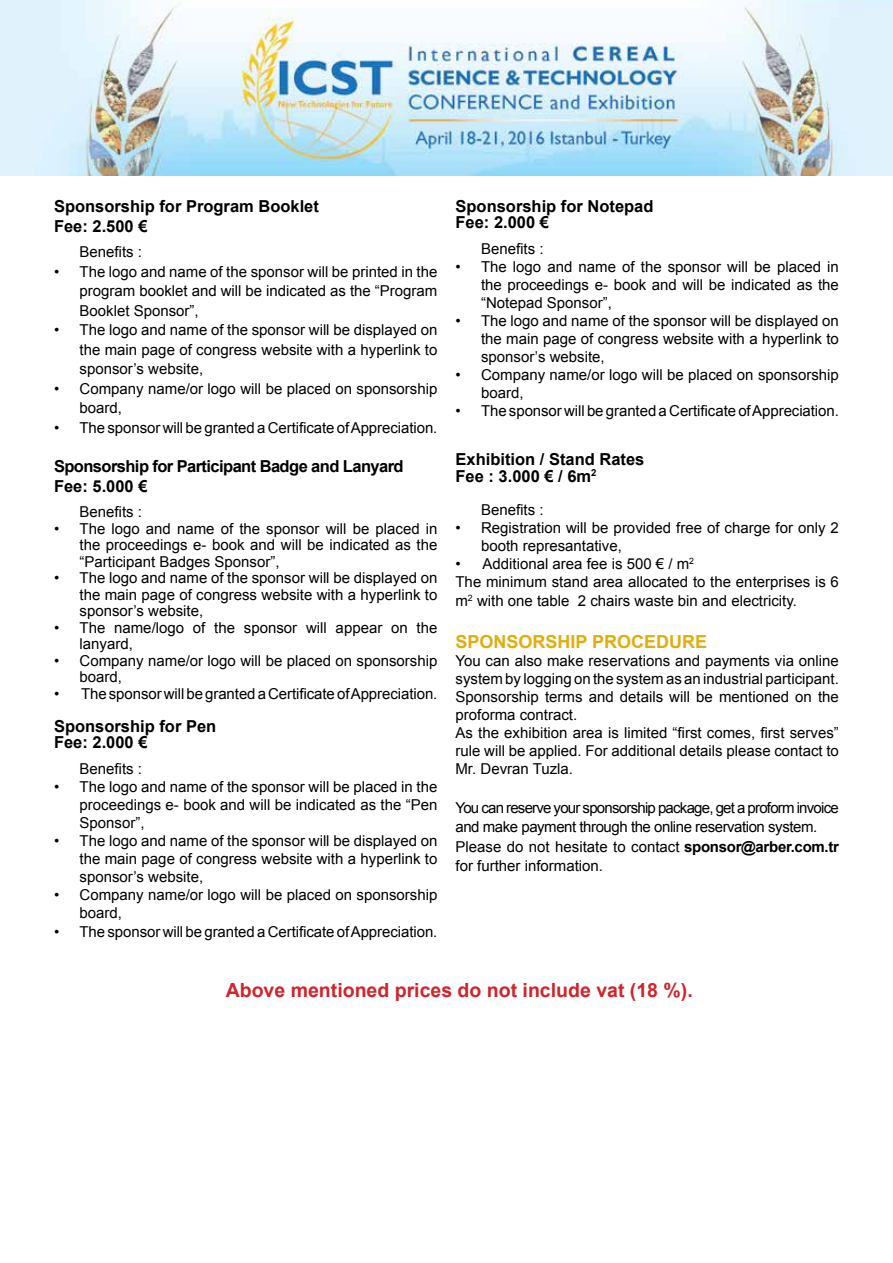
<style>
.page{position:relative;width:893px;height:1263px;background:#fff}
.page>*{position:absolute;margin:0;border:0;box-sizing:border-box;transform-origin:0 0}
.t1{font:700 19.5px "Arial";color:#d2232a}
.t2{font:700 18px "Arial";color:#e0ad0e}
.t3{font:700 16.5px/16.5px "Arial";color:#000}
.t4{font:700 16.5px/19.8px "Arial";letter-spacing:-.035em;color:#000}
.t5{font:15px/18px "Arial";color:#000;text-align:justify}
.t6{font:15px/19.5px "Arial";letter-spacing:-.03em;color:#000}
.s1{font-weight:700}
</style>
<div class="page">
<img style="left:0;top:0;width:893px;height:175px">
<p class="t3" style="left:54px;top:197px;width:266px;line-height:19.8px">Sponsorship for Program Booklet<br>Fee: 2.500 €</p>
<p class="t5" style="left:80px;top:243px;width:64px">Benefits :</p>
<p class="t5" style="left:80px;top:262px;width:359px;line-height:19.5px;text-indent:-26px">• The logo and name of the sponsor will be printed in the program booklet and will be indicated as the “Program Booklet Sponsor”,</p>
<p class="t5" style="left:80px;top:320px;width:359px;line-height:19.5px;text-indent:-26px">• The logo and name of the sponsor will be displayed on the main page of congress website with a hyperlink to sponsor’s website,</p>
<p class="t5" style="left:80px;top:379px;width:359px;line-height:19.5px;text-indent:-26px">• Company name/or logo will be placed on sponsorship board,</p>
<p class="t5" style="left:54px;top:419px;width:385px">• The sponsor will be granted a Certificate of Appreciation.</p>
<p class="t4" style="left:54px;top:457px;width:351px">Sponsorship for Participant Badge and Lanyard<br>Fee: 5.000 €</p>
<p class="t5" style="left:80px;top:503px;width:64px">Benefits :</p>
<p class="t5" style="left:80px;top:520px;width:359px;line-height:16.5px;text-indent:-26px">• The logo and name of the sponsor will be placed in the proceedings e- book and will be indicated as the “Participant Badges Sponsor”,</p>
<p class="t5" style="left:80px;top:570px;width:359px;line-height:16.5px;text-indent:-26px">• The logo and name of the sponsor will be displayed on the main page of congress website with a hyperlink to sponsor’s website,</p>
<p class="t5" style="left:80px;top:619px;width:359px;line-height:16.5px;text-indent:-26px">• The name/logo of the sponsor will appear on the lanyard,</p>
<p class="t5" style="left:80px;top:652px;width:359px;line-height:16.5px;text-indent:-26px">• Company name/or logo will be placed on sponsorship board,</p>
<p class="t5" style="left:54px;top:685px;width:385px">• The sponsor will be granted a Certificate of Appreciation.</p>
<p class="t3" style="left:54px;top:718px;width:164px">Sponsorship for Pen<br>Fee: 2.000 €</p>
<p class="t5" style="left:80px;top:760px;width:64px">Benefits :</p>
<p class="t5" style="left:80px;top:778px;width:359px;text-indent:-26px">• The logo and name of the sponsor will be placed in the proceedings e- book and will be indicated as the “Pen Sponsor”,</p>
<p class="t5" style="left:80px;top:832px;width:359px;text-indent:-26px">• The logo and name of the sponsor will be displayed on the main page of congress website with a hyperlink to sponsor’s website,</p>
<p class="t5" style="left:80px;top:886px;width:359px;text-indent:-26px">• Company name/or logo will be placed on sponsorship board,</p>
<p class="t5" style="left:54px;top:923px;width:385px">• The sponsor will be granted a Certificate of Appreciation.</p>
<p class="t3" style="left:455px;top:198px;width:200px">Sponsorship for Notepad<br>Fee: 2.000 €</p>
<p class="t5" style="left:481px;top:240px;width:64px">Benefits :</p>
<p class="t5" style="left:481px;top:258px;width:359px;text-indent:-26px">• The logo and name of the sponsor will be placed in the proceedings e- book and will be indicated as the “Notepad Sponsor”,</p>
<p class="t5" style="left:481px;top:312px;width:359px;text-indent:-26px">• The logo and name of the sponsor will be displayed on the main page of congress website with a hyperlink to sponsor’s website,</p>
<p class="t5" style="left:481px;top:366px;width:359px;text-indent:-26px">• Company name/or logo will be placed on sponsorship board,</p>
<p class="t5" style="left:455px;top:402px;width:385px">• The sponsor will be granted a Certificate of Appreciation.</p>
<p class="t3" style="left:455px;top:452px;width:190px">Exhibition / Stand Rates<br>Fee : 3.000 € / 6m<sup>2</sup></p>
<p class="t5" style="left:481px;top:501px;width:64px">Benefits :</p>
<p class="t5" style="left:481px;top:519px;width:359px;text-indent:-26px">• Registration will be provided free of charge for only 2 booth represantative,</p>
<p class="t5" style="left:455px;top:555px;width:385px">• Additional area fee is 500 € / m<sup>2<br></sup>The minimum stand area allocated to the enterprises is 6</p>
<p class="t5" style="left:455px;top:592px;width:343px">m<sup>2</sup> with one table 2 chairs waste bin and electricity.</p>
<p class="t2" style="left:455px;top:629px;width:253px">SPONSORSHIP PROCEDURE</p>
<p class="t5" style="left:455px;top:651px;width:385px;text-align:left">You can also make reservations and payments via online system by logging on the system as an industrial participant.<br>Sponsorship terms and details will be mentioned on the proforma contract.<br>As the exhibition area is limited “first comes, first serves” rule will be applied. For additional details please contact to Mr. Devran Tuzla.</p>
<p class="t6" style="left:455px;top:798px;width:385px">You can reserve your sponsorship package, get a proform invoice and make payment through the online reservation system.<br>Please do not hesitate to contact <span class="s1">sponsor@arber.com.tr </span>for further information.</p>
<h1 class="t1" style="left:226px;top:977px;width:469px">Above mentioned prices do not include vat (18 %).</h1>
</div>
